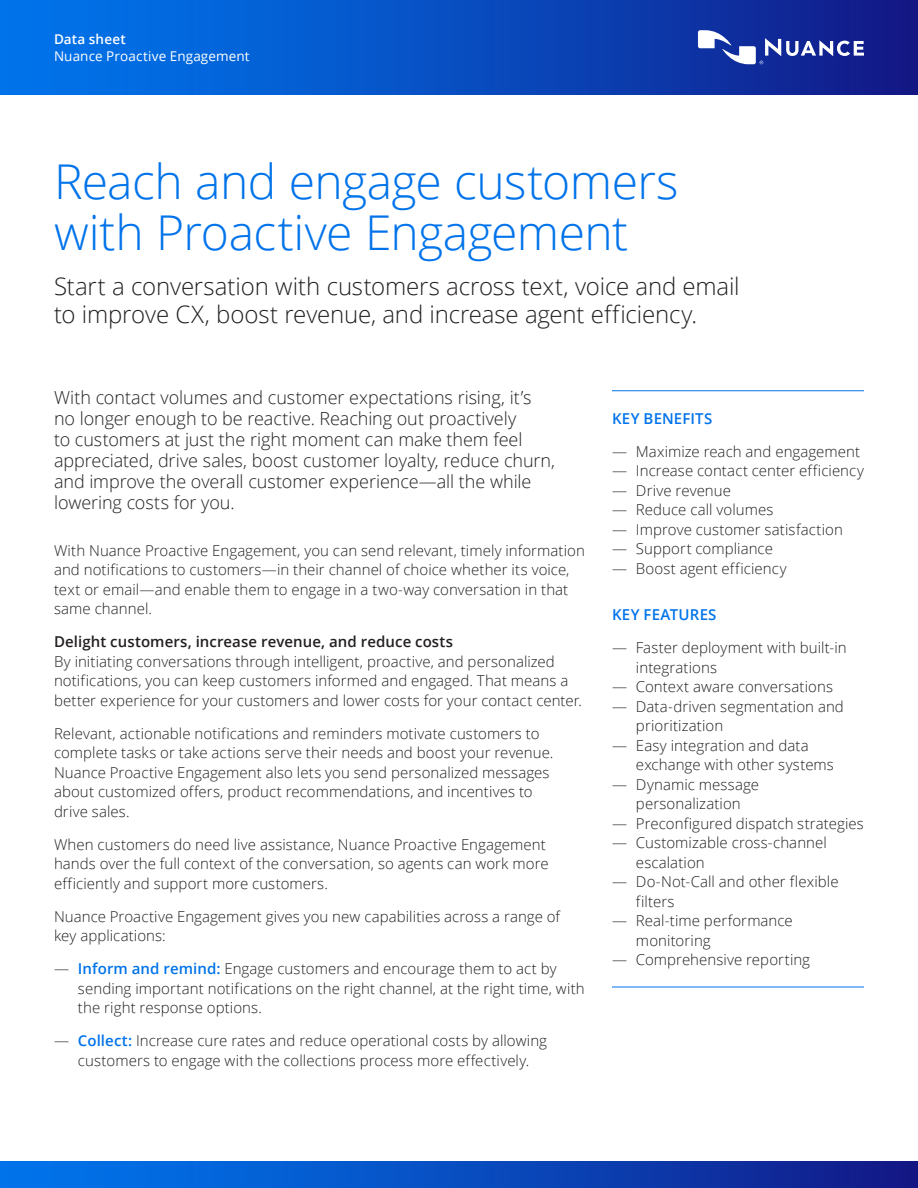
<style>
.page{position:relative;width:918px;height:1188px;background:#fff}
.page>*{position:absolute;margin:0;border:0;box-sizing:border-box;transform-origin:0 0}
.Headline_32_34{font:300 48px/51px "Open Sans";letter-spacing:-.01em;color:#0073ea}
.Subhead_16_19{font:300 24px/28.5px "Open Sans";letter-spacing:-.005em;color:#231f20}
.Intro_Text_12_14{font:300 18px/21px "Open Sans";letter-spacing:-.005em;color:#231f20}
.Body_Text_10_13{font:300 15px/19.5px "Open Sans";letter-spacing:.005em;color:#231f20}
.Highlight_Bullets_10{font:300 15px/19.5px "Open Sans";letter-spacing:.005em;color:#231f20}
.Body_Text_Subhead_10{font:600 15px "Open Sans";letter-spacing:.005em;color:#231f20}
.Highlight_Bullets_LA{font:300 15px "Open Sans";letter-spacing:.005em;color:#231f20}
.HIGHLIGHTS_10_13_w_r{font:600 15px "Open Sans";letter-spacing:.015em;color:#0073ea}
.Product_Offering_Nam{font:13.5px "Open Sans";letter-spacing:.01em;color:#fff}
.Data_sheet_9_11{font:600 13.5px "Open Sans";letter-spacing:.01em;color:#fff}
.s1{font-weight:600;color:#0073ea}
</style>
<div class="page">
<div style="left:0;top:0;width:918px;height:94px;background:linear-gradient(to right,#007bf2,#121b89)"></div>
<div style="left:0;top:1161px;width:918px;height:27px;background:linear-gradient(to right,#007bf2,#121b89)"></div>
<svg style="left:698px;top:30px;width:166px;height:34px"></svg>
<hr style="left:612px;top:390px;width:252px;height:1px;background:#0073ea">
<hr style="left:612px;top:987px;width:252px;height:1px;background:#0073ea">
<p class="Data_sheet_9_11" style="left:54px;top:30px;width:73px">Data sheet</p>
<p class="Product_Offering_Nam" style="left:54px;top:47px;width:197px">Nuance Proactive Engagement</p>
<h1 class="Headline_32_34" style="left:54px;top:155px;width:626px">Reach and engage customers with Proactive Engagement</h1>
<h2 class="Subhead_16_19" style="left:54px;top:271px;width:687px">Start a conversation with customers across text, voice and email to improve CX, boost revenue, and increase agent efficiency.</h2>
<p class="Intro_Text_12_14" style="left:54px;top:387px;width:503px">With contact volumes and customer expectations rising, it’s no longer enough to be reactive. Reaching out proactively<br>to customers at just the right moment can make them feel appreciated, drive sales, boost customer loyalty, reduce churn, and improve the overall customer experience—all the while lowering costs for you.</p>
<p class="Body_Text_10_13" style="left:54px;top:540px;width:533px">With Nuance Proactive Engagement, you can send relevant, timely information and notifications to customers—in their channel of choice whether its voice, text or email—and enable them to engage in a two-way conversation in that same channel.</p>
<h3 class="Body_Text_Subhead_10" style="left:54px;top:632px;width:401px">Delight customers, increase revenue, and reduce costs</h3>
<p class="Body_Text_10_13" style="left:54px;top:651px;width:530px">By initiating conversations through intelligent, proactive, and personalized notifications, you can keep customers informed and engaged. That means a better experience for your customers and lower costs for your contact center.</p>
<p class="Body_Text_10_13" style="left:54px;top:723px;width:501px">Relevant, actionable notifications and reminders motivate customers to complete tasks or take actions serve their needs and boost your revenue.<br>Nuance Proactive Engagement also lets you send personalized messages about customized offers, product recommendations, and incentives to drive sales.</p>
<p class="Body_Text_10_13" style="left:54px;top:834px;width:496px">When customers do need live assistance, Nuance Proactive Engagement hands over the full context of the conversation, so agents can work more efficiently and support more customers.</p>
<p class="Body_Text_10_13" style="left:54px;top:906px;width:508px">Nuance Proactive Engagement gives you new capabilities across a range of key applications:</p>
<p class="Body_Text_10_13" style="left:78px;top:959px;width:508px;text-indent:-24px">— <span class="s1">Inform and remind:</span> Engage customers and encourage them to act by sending important notifications on the right channel, at the right time, with the right response options.</p>
<p class="Body_Text_10_13" style="left:54px;top:1031px;width:495px;text-align:center">— <span class="s1">Collect:</span> Increase cure rates and reduce operational costs by allowing customers to engage with the collections process more effectively.</p>
<p class="HIGHLIGHTS_10_13_w_r" style="left:612px;top:408px;width:102px">KEY BENEFITS</p>
<p class="Highlight_Bullets_10" style="left:612px;top:441px;width:250px">— Maximize reach and engagement</p>
<p class="Highlight_Bullets_10" style="left:612px;top:460px;width:253px">— Increase contact center efficiency</p>
<p class="Highlight_Bullets_10" style="left:612px;top:480px;width:121px">— Drive revenue</p>
<p class="Highlight_Bullets_10" style="left:612px;top:499px;width:163px">— Reduce call volumes</p>
<p class="Highlight_Bullets_10" style="left:612px;top:519px;width:232px">— Improve customer satisfaction</p>
<p class="Highlight_Bullets_10" style="left:612px;top:538px;width:162px">— Support compliance</p>
<p class="Highlight_Bullets_10" style="left:612px;top:558px;width:176px">— Boost agent efficiency</p>
<p class="HIGHLIGHTS_10_13_w_r" style="left:612px;top:604px;width:106px">KEY FEATURES</p>
<p class="Highlight_Bullets_10" style="left:636px;top:637px;width:212px;text-indent:-24px">— Faster deployment with built-in integrations</p>
<p class="Highlight_Bullets_10" style="left:612px;top:676px;width:223px">— Context aware conversations</p>
<p class="Highlight_Bullets_10" style="left:636px;top:696px;width:209px;text-indent:-24px">— Data-driven segmentation and prioritization</p>
<p class="Highlight_Bullets_10" style="left:636px;top:735px;width:199px;text-indent:-24px">— Easy integration and data exchange with other systems</p>
<p class="Highlight_Bullets_10" style="left:612px;top:774px;width:149px;text-align:center">— Dynamic message personalization</p>
<p class="Highlight_Bullets_10" style="left:612px;top:813px;width:253px">— Preconfigured dispatch strategies</p>
<p class="Highlight_Bullets_10" style="left:636px;top:832px;width:192px;text-indent:-24px">— Customizable cross-channel escalation</p>
<p class="Highlight_Bullets_10" style="left:636px;top:871px;width:204px;text-indent:-24px">— Do-Not-Call and other flexible filters</p>
<p class="Highlight_Bullets_10" style="left:636px;top:910px;width:158px;text-indent:-24px">— Real-time performance monitoring</p>
<p class="Highlight_Bullets_LA" style="left:612px;top:949px;width:200px">— Comprehensive reporting</p>
</div>
